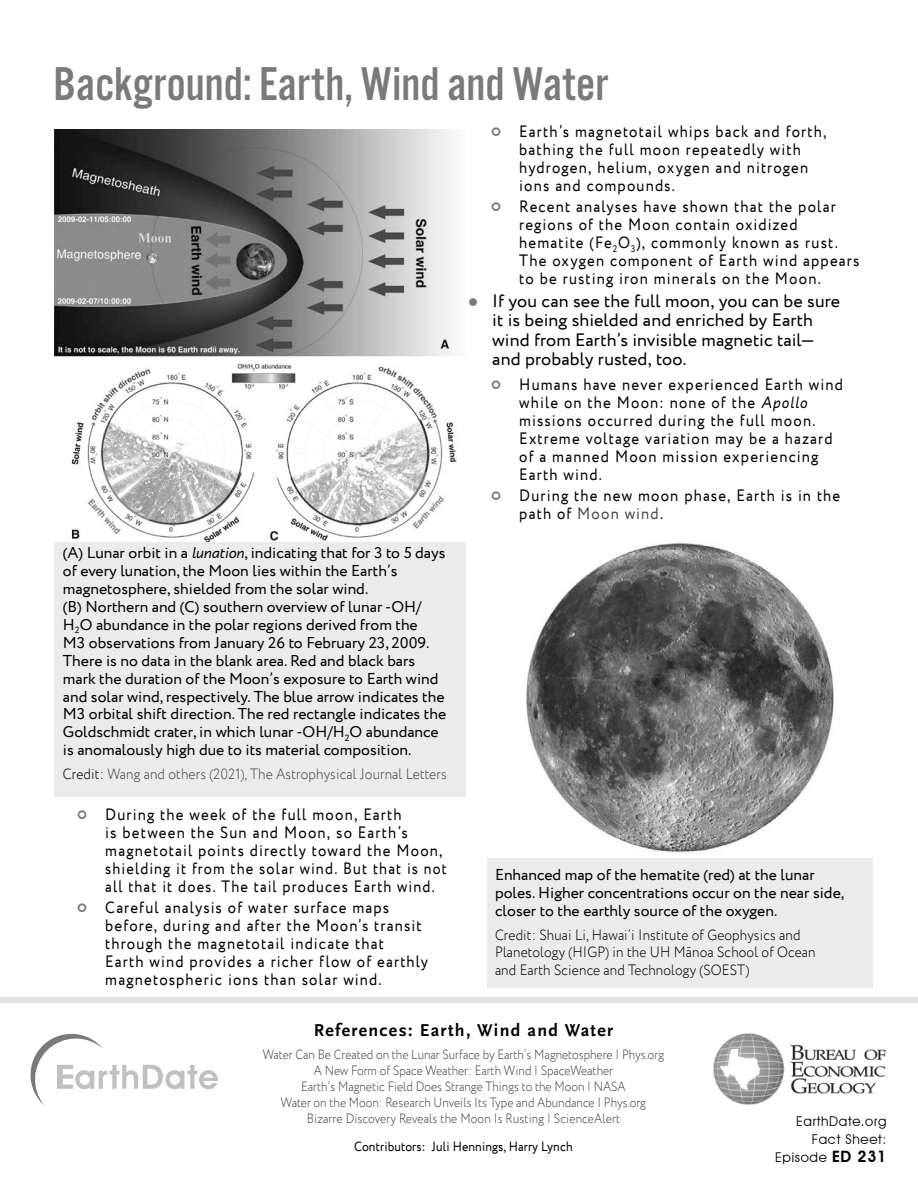
<style>
.page{position:relative;width:918px;height:1188px;background:#fff}
.page>*{position:absolute;margin:0;border:0;box-sizing:border-box;transform-origin:0 0}
.t1{font:49.35px "Alternate Got No 3 D";color:#7a7a7a}
.t2{font:18px/19.5px "Circe";letter-spacing:.005em;color:#000}
.t3{font:700 18px "Scala Sans Pro";letter-spacing:.075em;color:#000}
.t4{font:16.5px/18px "Circe";letter-spacing:.08em;color:#000;scale:.9 1}
.t5{font:15.75px/18px "Circe";color:#000}
.t6{font:300 15px/18px "Circe";letter-spacing:.01em;color:#000;scale:.9 1}
.t7{font:300 15px "Circe";letter-spacing:.01em;color:#474747;scale:.9 1}
.t8{font:300 13.5px/16.2px "Circe";color:#474747;text-align:center;scale:.87 1}
.t9{font:13.5px "Circe";letter-spacing:.01em;color:#000;scale:.9 1}
.t10{font:13.5px/18px "Avant Garde IT Cby BT";letter-spacing:.05em;color:#000;text-align:right}
.s1{font-style:italic}
.s2{color:#000}
.s3{color:#7a7a7a}
.s4{color:#474747}
.s5{font-weight:600;font-size:15.75px}
</style>
<div class="page">
<img style="left:713px;top:1034px;width:173px;height:71px">
<svg style="left:30px;top:1033px;width:188px;height:72px"></svg>
<div style="left:0;top:998px;width:918px;height:5px;background:#e2e2e2"></div>
<img style="left:55px;top:129px;width:402px;height:412px">
<div style="left:54px;top:542px;width:412px;height:254px;background:#ebebeb"></div>
<img style="left:526px;top:543px;width:308px;height:310px">
<div style="left:488px;top:858px;width:385px;height:130px;background:#ebebeb"></div>
<h1 class="t1" style="left:53px;top:58px;width:556px">Background: Earth, Wind and Water</h1>
<p class="t5" style="left:63px;top:544px;width:385px">(A) Lunar orbit in a <span class="s1">lunation</span>, indicating that for 3 to 5 days of every lunation, the Moon lies within the Earth’s magnetosphere, shielded from the solar wind.<br>(B) Northern and (C) southern overview of lunar -OH/ H<sub>2</sub>O abundance in the polar regions derived from the<br>M3 observations from January 26 to February 23, 2009.<br>There is no data in the blank area. Red and black bars mark the duration of the Moon’s exposure to Earth wind and solar wind, respectively. The blue arrow indicates the M3 orbital shift direction. The red rectangle indicates the Goldschmidt crater, in which lunar -OH/H<sub>2</sub>O abundance is anomalously high due to its material composition.</p>
<p class="t7" style="left:63px;top:764px;width:428px"><span class="s2">Credit:</span> Wang and others (2021), The Astrophysical Journal Letters</p>
<p class="t4" style="left:105px;top:806px;width:381px">During the week of the full moon, Earth<br>is between the Sun and Moon, so Earth’s magnetotail points directly toward the Moon, shielding it from the solar wind. But that is not all that it does. The tail produces Earth wind.</p>
<p class="t4" style="left:105px;top:899px;width:360px">Careful analysis of water surface maps before, during and after the Moon’s transit through the magnetotail indicate that<br>Earth wind provides a richer flow of earthly magnetospheric ions than solar wind.</p>
<p class="t4" style="left:519px;top:123px;width:343px">Earth’s magnetotail whips back and forth, bathing the full moon repeatedly with hydrogen, helium, oxygen and nitrogen ions and compounds.</p>
<p class="t4" style="left:519px;top:198px;width:379px">Recent analyses have shown that the polar regions of the Moon contain oxidized hematite (Fe<sub>2</sub>O<sub>3</sub>), commonly known as rust.<br>The oxygen component of Earth wind appears to be rusting iron minerals on the Moon.</p>
<p class="t2" style="left:492px;top:291px;width:349px;text-indent:-24px"><span class="s3">●</span> If you can see the full moon, you can be sure it is being shielded and enriched by Earth wind from Earth’s invisible magnetic tail— and probably rusted, too.</p>
<p class="t4" style="left:519px;top:376px;width:361px">Humans have never experienced Earth wind while on the Moon: none of the <span class="s1">Apollo </span>missions occurred during the full moon.<br>Extreme voltage variation may be a hazard of a manned Moon mission experiencing Earth wind.</p>
<p class="t4" style="left:519px;top:487px;width:358px">During the new moon phase, Earth is in the path of <span class="s4">Moon wind</span>.</p>
<p class="t5" style="left:495px;top:866px;width:351px">Enhanced map of the hematite (red) at the lunar poles. Higher concentrations occur on the near side, closer to the earthly source of the oxygen.</p>
<p class="t6" style="left:495px;top:926px;width:358px">Credit: Shuai Li, Hawai’i Institute of Geophysics and<br>Planetology (HIGP) in the UH Mānoa School of Ocean and Earth Science and Technology (SOEST)</p>
<p class="t3" style="left:314px;top:1020px;width:301px">References: Earth, Wind and Water</p>
<p class="t8" style="left:263px;top:1047px;width:463px">Water Can Be Created on the Lunar Surface by Earth’s Magnetosphere | Phys.org A New Form of Space Weather: Earth Wind | SpaceWeather<br>Earth’s Magnetic Field Does Strange Things to the Moon | NASA<br>Water on the Moon: Research Unveils Its Type and Abundance | Phys.org Bizarre Discovery Reveals the Moon Is Rusting | ScienceAlert</p>
<p class="t9" style="left:354px;top:1137px;width:244px">Contributors: Juli Hennings, Harry Lynch</p>
<p class="t10" style="left:775px;top:1113px;width:113px">EarthDate.org<br>Fact Sheet:<br>Episode <span class="s5">ED 231</span></p>
</div>
